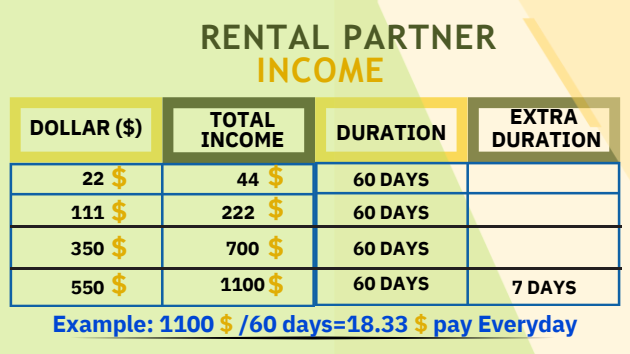
<style>
.page{position:relative;width:630px;height:354px;background:#fff}
.page>*{position:absolute;margin:0;border:0;box-sizing:border-box;transform-origin:0 0}
.t1{font:700 34px/34px "Trebuchet MS";letter-spacing:.04em;color:#4c5926}
.t2{font:700 27.2px "IBM Plex Sans";color:#e0ae06}
.t3{font:700 23.2px "IBM Plex Sans";letter-spacing:-.005em;color:#0046d3}
.t4{font:700 21.2px/19.6px "IBM Plex Sans";letter-spacing:-.005em;color:#000;text-align:center}
.t5{font:700 18.8px "IBM Plex Sans";letter-spacing:-.005em;color:#000}
.s1{color:#dfac00}
.s2{color:#e0ae06}
</style>
<div class="page">
<img style="left:0;top:0;width:630px;height:354px">
<svg style="left:10px;top:163px;width:305px;height:144px;background:#d3e7b3"></svg>
<svg style="left:315px;top:162px;width:305px;height:144px;background:#dfe7c1"></svg>
<hr style="left:10px;top:225px;width:612px;height:3px;background:#231f20">
<hr style="left:10px;top:267px;width:612px;height:3px;background:#231f20">
<svg style="left:71px;top:336px;width:484px;height:3px"></svg>
<h2 class="t1" style="left:257px;top:19px;width:241px;text-indent:-57px">RENTAL PARTNER<br><span class="s1">INCOME</span></h2>
<h2 class="t4" style="left:29px;top:117px;width:114px">DOLLAR ($)</h2>
<p class="t4" style="left:201px;top:110px;width:85px">TOTAL<br>INCOME</p>
<p class="t4" style="left:336px;top:122px;width:112px">DURATION</p>
<h4 class="t4" style="left:491px;top:105px;width:112px;line-height:23.2px">EXTRA<br>DURATION</h4>
<p class="t2" style="left:268px;top:158px;width:18px">$</p>
<p class="t2" style="left:111px;top:159px;width:18px">$</p>
<p class="t5" style="left:82px;top:165px;width:24px">22</p>
<h1 class="t5" style="left:71px;top:199px;width:35px">111</h1>
<p class="t5" style="left:71px;top:236px;width:35px">350</p>
<h4 class="t5" style="left:353px;top:167px;width:78px">60 DAYS</h4>
<h4 class="t5" style="left:353px;top:199px;width:78px">60 DAYS</h4>
<h4 class="t5" style="left:353px;top:236px;width:78px">60 DAYS</h4>
<p class="t5" style="left:353px;top:271px;width:78px">60 DAYS</p>
<p class="t5" style="left:512px;top:275px;width:67px">7 DAYS</p>
<p class="t3" style="left:52px;top:309px;width:527px">Example: 1100 <span class="s2">$</span> /60 days=18.33 <span class="s2">$</span> pay Everyday</p>
<h2 class="t5" style="left:237px;top:167px;width:24px">44</h2>
<p class="t5" style="left:221px;top:199px;width:35px">222</p>
<h2 class="t5" style="left:226px;top:236px;width:35px">700</h2>
<p class="t5" style="left:220px;top:272px;width:46px">1100</p>
<p class="t2" style="left:268px;top:190px;width:18px">$</p>
<p class="t2" style="left:111px;top:193px;width:18px">$</p>
<p class="t2" style="left:111px;top:229px;width:18px">$</p>
<p class="t2" style="left:268px;top:229px;width:18px">$</p>
<p class="t2" style="left:111px;top:266px;width:18px">$</p>
<p class="t2" style="left:268px;top:266px;width:18px">$</p>
<h4 class="t5" style="left:71px;top:275px;width:35px">550</h4>
</div>
